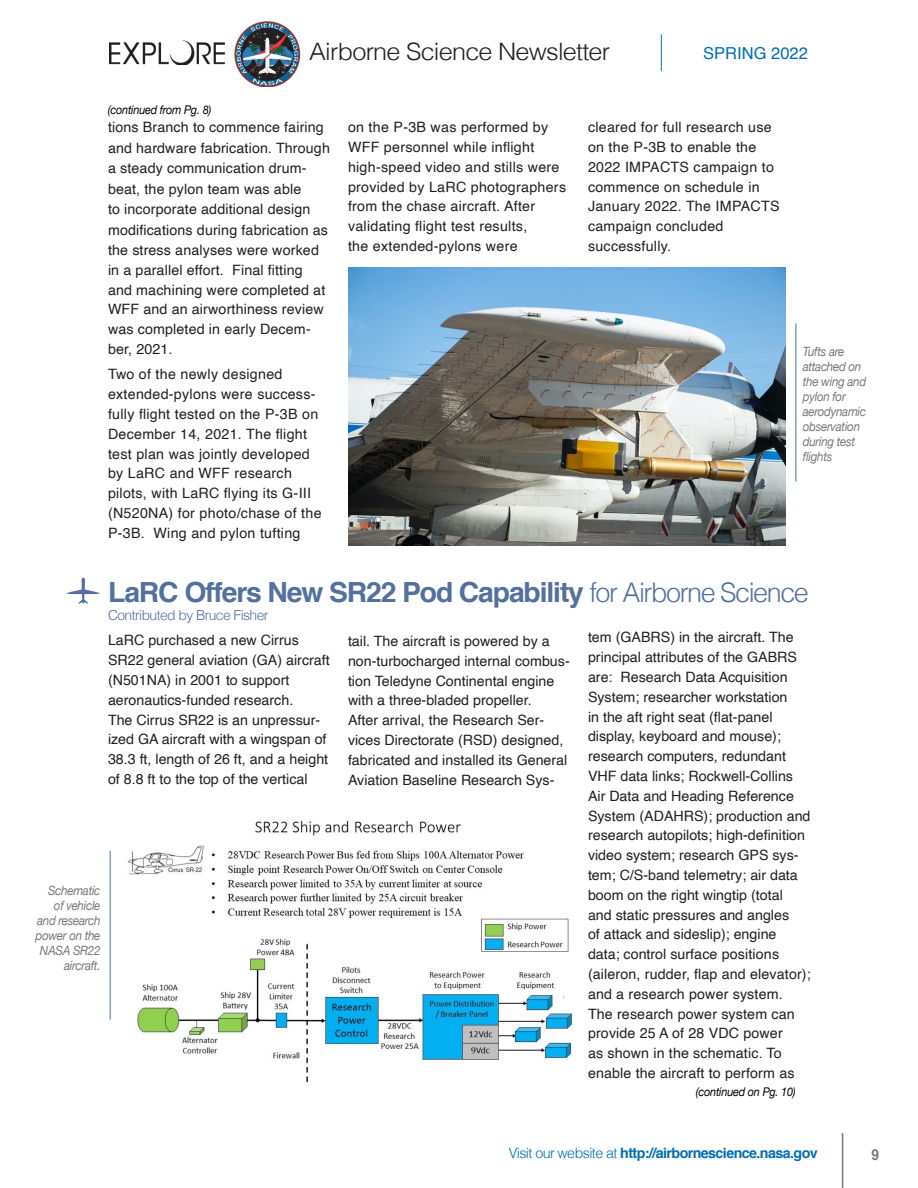
<style>
.page{position:relative;width:918px;height:1188px;background:#fff}
.page>*{position:absolute;margin:0;border:0;box-sizing:border-box;transform-origin:0 0}
.t1{font:700 27.75px "Helvetica";letter-spacing:-.04em;color:#54709e}
.t2{font:300 24px "Helvetica";letter-spacing:-.03em;color:#231f20;scale:1.05 1}
.t3{font:16.5px "Helvetica";color:#006cb4}
.t4{font:700 15px "Helvetica";color:#76787b;scale:.91 1}
.t5{font:14.25px/19.8px "Helvetica";letter-spacing:.01em;color:#231f20}
.t6{font:700 14.25px "Helvetica";letter-spacing:-.04em;color:#016db2}
.t7{font:300 13.8px "Helvetica";letter-spacing:-.04em;color:#54709e}
.t8{font:italic 12.75px/15px "Helvetica Neue";letter-spacing:-.025em;color:#76787b;scale:.91 1}
.t9{font:italic 12px "Helvetica Neue";letter-spacing:-.02em;color:#000;scale:.91 1}
.s1{font-weight:300;font-size:27px}
.s2{font-weight:300}
</style>
<div class="page">
<img style="left:109px;top:820px;width:464px;height:263px">
<img style="left:234px;top:21px;width:67px;height:65px">
<img style="left:109px;top:41px;width:115px;height:23px">
<hr style="left:661px;top:34px;width:1px;height:37px;background:#016db2">
<hr style="left:842px;top:1133px;width:1px;height:55px;background:#76787b">
<img style="left:348px;top:268px;width:437px;height:278px">
<hr style="left:110px;top:851px;width:1px;height:169px;background:#85a0ba">
<svg style="left:66px;top:577px;width:34px;height:27px"></svg>
<hr style="left:795px;top:323px;width:2px;height:159px;background:#85a0ba">
<p class="t9" style="left:108px;top:101px;width:115px">(continued from Pg. 8)</p>
<p class="t2" style="left:309px;top:31px;width:288px">Airborne Science Newsletter</p>
<p class="t3" style="left:703px;top:40px;width:106px">SPRING 2022</p>
<p class="t5" style="left:108px;top:118px;width:223px">tions Branch to commence fairing and hardware fabrication. Through a steady communication drum&shy;beat, the pylon team was able<br>to incorporate additional design modifications during fabrication as the stress analyses were worked in a parallel effort. Final fitting and machining were completed at<br>WFF and an airworthiness review was completed in early Decem&shy;ber, 2021.</p>
<p class="t5" style="left:108px;top:365px;width:215px">Two of the newly designed extended-pylons were success&shy;fully flight tested on the P-3B on<br>December 14, 2021. The flight test plan was jointly developed by LaRC and WFF research pilots, with LaRC flying its G-III (N520NA) for photo/chase of the<br>P-3B. Wing and pylon tufting</p>
<p class="t5" style="left:348px;top:118px;width:220px">on the P-3B was performed by<br>WFF personnel while inflight high-speed video and stills were provided by LaRC photographers from the chase aircraft. After validating flight test results,</p>
<p class="t5" style="left:348px;top:237px;width:171px">the extended-pylons were</p>
<p class="t5" style="left:588px;top:118px;width:185px">cleared for full research use</p>
<p class="t5" style="left:588px;top:138px;width:170px">on the P-3B to enable the</p>
<p class="t5" style="left:588px;top:157px;width:188px">2022 IMPACTS campaign to commence on schedule in</p>
<p class="t5" style="left:588px;top:197px;width:193px">January 2022. The IMPACTS campaign concluded</p>
<p class="t5" style="left:588px;top:237px;width:85px">successfully.</p>
<p class="t8" style="left:803px;top:344px;width:47px">Tufts are</p>
<p class="t8" style="left:803px;top:359px;width:71px">attached on the wing and pylon for aerodynamic observation</p>
<p class="t8" style="left:803px;top:434px;width:59px">during test flights</p>
<p class="t8" style="left:35px;top:884px;width:73px;text-align:right">Schematic of vehicle and research power on the<br>NASA SR22 aircraft.</p>
<p class="t1" style="left:108px;top:569px;width:702px">LaRC Offers New SR22 Pod Capability <span class="s1">for Airborne Science</span></p>
<p class="t7" style="left:108px;top:604px;width:162px">Contributed by Bruce Fisher</p>
<p class="t5" style="left:108px;top:631px;width:223px">LaRC purchased a new Cirrus<br>SR22 general aviation (GA) aircraft (N501NA) in 2001 to support aeronautics-funded research.</p>
<p class="t5" style="left:108px;top:710px;width:222px">The Cirrus SR22 is an unpressur&shy;ized GA aircraft with a wingspan of 38.3 ft, length of 26 ft, and a height of 8.8 ft to the top of the vertical</p>
<p class="t5" style="left:348px;top:632px;width:223px">tail. The aircraft is powered by a non-turbocharged internal combus&shy;tion Teledyne Continental engine with a three-bladed propeller.<br>After arrival, the Research Ser&shy;vices Directorate (RSD) designed, fabricated and installed its General Aviation Baseline Research Sys-</p>
<p class="t5" style="left:588px;top:628px;width:224px">tem (GABRS) in the aircraft. The principal attributes of the GABRS are: Research Data Acquisition System; researcher workstation<br>in the aft right seat (flat-panel display, keyboard and mouse); research computers, redundant VHF data links; Rockwell-Collins Air Data and Heading Reference System (ADAHRS); production and research autopilots; high-definition video system; research GPS sys&shy;tem; C/S-band telemetry; air data boom on the right wingtip (total</p>
<p class="t5" style="left:588px;top:905px;width:203px">and static pressures and angles</p>
<p class="t5" style="left:588px;top:925px;width:224px">of attack and sideslip); engine data; control surface positions (aileron, rudder, flap and elevator); and a research power system.<br>The research power system can provide 25 A of 28 VDC power</p>
<p class="t5" style="left:588px;top:1044px;width:195px">as shown in the schematic. To</p>
<p class="t5" style="left:588px;top:1064px;width:208px">enable the aircraft to perform as</p>
<p class="t9" style="left:696px;top:1083px;width:111px">(continued on Pg. 10)</p>
<p class="t6" style="left:509px;top:1142px;width:311px"><span class="s2">Visit our website at</span> http://airbornescience.nasa.gov</p>
<p class="t4" style="left:872px;top:1142px;width:10px">9</p>
</div>
